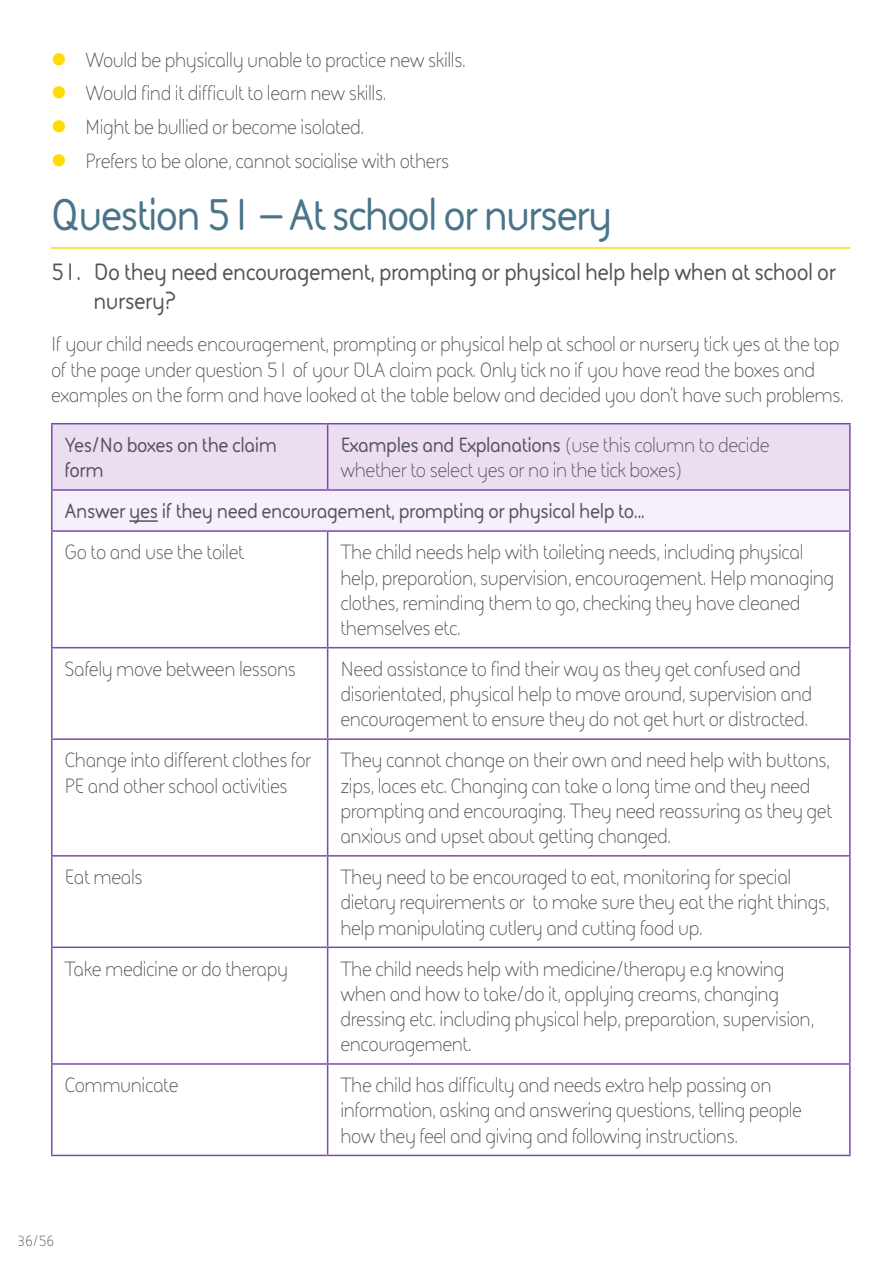
<style>
.page{position:relative;width:893px;height:1263px;background:#fff}
.page>*{position:absolute;margin:0;border:0;box-sizing:border-box;transform-origin:0 0}
.t1{font:700 45px "FS Sophie";letter-spacing:-.04em;color:#49748a}
.t2{font:700 24px/28.8px "FS Sophie";letter-spacing:-.02em;color:#54555a}
.t3{font:21px/25.2px "FS Sophie";letter-spacing:-.02em;color:#54555a}
.t4{font:700 21px/25.2px "FS Sophie";letter-spacing:-.02em;color:#54555a}
.t5{font:15px "FS Sophie";color:#54555a}
.s1{font-weight:700}
</style>
<div class="page">
<hr style="left:51px;top:247px;width:799px;height:2px;background:#ffdb00">
<div style="left:53px;top:424px;width:796px;height:65px;background:#ecdef1"></div>
<div style="left:52px;top:490px;width:798px;height:41px;background:#f7eff9"></div>
<hr style="left:51px;top:423px;width:277px;height:1px;background:#7c4aad">
<hr style="left:51px;top:424px;width:2px;height:65px;background:#7c4aad">
<hr style="left:328px;top:423px;width:523px;height:1px;background:#7c4aad">
<hr style="left:327px;top:424px;width:1px;height:65px;background:#7c4aad">
<hr style="left:849px;top:424px;width:2px;height:65px;background:#7c4aad">
<hr style="left:51px;top:489px;width:277px;height:2px;background:#7c4aad">
<hr style="left:51px;top:491px;width:2px;height:39px;background:#7c4aad">
<hr style="left:328px;top:489px;width:523px;height:2px;background:#7c4aad">
<hr style="left:51px;top:530px;width:277px;height:2px;background:#7c4aad">
<hr style="left:51px;top:532px;width:2px;height:115px;background:#7c4aad">
<hr style="left:327px;top:532px;width:1px;height:115px;background:#7c4aad">
<hr style="left:849px;top:532px;width:2px;height:115px;background:#7c4aad">
<hr style="left:51px;top:647px;width:277px;height:1px;background:#7c4aad">
<hr style="left:51px;top:648px;width:2px;height:90px;background:#7c4aad">
<hr style="left:328px;top:647px;width:523px;height:1px;background:#7c4aad">
<hr style="left:327px;top:648px;width:1px;height:90px;background:#7c4aad">
<hr style="left:849px;top:648px;width:2px;height:90px;background:#7c4aad">
<hr style="left:51px;top:738px;width:277px;height:2px;background:#7c4aad">
<hr style="left:51px;top:740px;width:2px;height:115px;background:#7c4aad">
<hr style="left:328px;top:738px;width:523px;height:2px;background:#7c4aad">
<hr style="left:327px;top:740px;width:1px;height:115px;background:#7c4aad">
<hr style="left:849px;top:740px;width:2px;height:115px;background:#7c4aad">
<hr style="left:51px;top:855px;width:277px;height:1px;background:#7c4aad">
<hr style="left:51px;top:856px;width:2px;height:90px;background:#7c4aad">
<hr style="left:328px;top:855px;width:523px;height:1px;background:#7c4aad">
<hr style="left:327px;top:856px;width:1px;height:90px;background:#7c4aad">
<hr style="left:849px;top:856px;width:2px;height:90px;background:#7c4aad">
<hr style="left:51px;top:946px;width:277px;height:2px;background:#7c4aad">
<hr style="left:51px;top:948px;width:2px;height:115px;background:#7c4aad">
<hr style="left:328px;top:946px;width:523px;height:2px;background:#7c4aad">
<hr style="left:327px;top:948px;width:1px;height:115px;background:#7c4aad">
<hr style="left:849px;top:948px;width:2px;height:115px;background:#7c4aad">
<hr style="left:51px;top:1063px;width:277px;height:2px;background:#7c4aad">
<hr style="left:51px;top:1065px;width:2px;height:90px;background:#7c4aad">
<hr style="left:328px;top:1063px;width:523px;height:2px;background:#7c4aad">
<hr style="left:327px;top:1065px;width:1px;height:90px;background:#7c4aad">
<hr style="left:849px;top:1065px;width:2px;height:90px;background:#7c4aad">
<hr style="left:51px;top:1155px;width:277px;height:1px;background:#7c4aad">
<hr style="left:328px;top:1155px;width:523px;height:1px;background:#7c4aad">
<hr style="left:849px;top:491px;width:2px;height:39px;background:#7c4aad">
<hr style="left:328px;top:530px;width:523px;height:2px;background:#7c4aad">
<hr style="left:129px;top:520px;width:29px;height:2px;background:#54555a">
<p class="t3" style="left:85px;top:42px;width:382px;line-height:33.8px">Would be physically unable to practice new skills.<br>Would find it difficult to learn new skills.<br>Might be bullied or become isolated.<br>Prefers to be alone, cannot socialise with others</p>
<h1 class="t1" style="left:51px;top:185px;width:563px">Question 51 – At school or nursery</h1>
<p class="t2" style="left:94px;top:257px;width:744px;text-indent:-43px">51. Do they need encouragement, prompting or physical help help when at school or nursery?</p>
<p class="t3" style="left:51px;top:331px;width:794px">If your child needs encouragement, prompting or physical help at school or nursery tick yes at the top of the page under question 51 of your DLA claim pack. Only tick no if you have read the boxes and examples on the form and have looked at the table below and decided you don’t have such problems.</p>
<p class="t4" style="left:65px;top:432px;width:214px">Yes/No boxes on the claim form</p>
<p class="t3" style="left:340px;top:432px;width:431px"><span class="s1">Examples and Explanations</span> (use this column to decide whether to select yes or no in the tick boxes)</p>
<p class="t4" style="left:65px;top:498px;width:582px">Answer yes if they need encouragement, prompting or physical help to...</p>
<p class="t3" style="left:65px;top:539px;width:181px">Go to and use the toilet</p>
<p class="t3" style="left:340px;top:539px;width:495px">The child needs help with toileting needs, including physical help, preparation, supervision, encouragement. Help managing clothes, reminding them to go, checking they have cleaned themselves etc.</p>
<p class="t3" style="left:65px;top:656px;width:233px">Safely move between lessons</p>
<p class="t3" style="left:340px;top:656px;width:473px">Need assistance to find their way as they get confused and disorientated, physical help to move around, supervision and encouragement to ensure they do not get hurt or distracted.</p>
<p class="t3" style="left:65px;top:747px;width:248px">Change into different clothes for<br>PE and other school activities</p>
<p class="t3" style="left:340px;top:747px;width:493px">They cannot change on their own and need help with buttons, zips, laces etc. Changing can take a long time and they need prompting and encouraging. They need reassuring as they get anxious and upset about getting changed.</p>
<p class="t3" style="left:65px;top:864px;width:80px">Eat meals</p>
<p class="t3" style="left:340px;top:864px;width:491px">They need to be encouraged to eat, monitoring for special dietary requirements or to make sure they eat the right things, help manipulating cutlery and cutting food up.</p>
<p class="t3" style="left:65px;top:955px;width:225px">Take medicine or do therapy</p>
<p class="t3" style="left:340px;top:955px;width:475px">The child needs help with medicine/therapy e.g knowing when and how to take/do it, applying creams, changing dressing etc. including physical help, preparation, supervision, encouragement.</p>
<p class="t3" style="left:65px;top:1072px;width:116px">Communicate</p>
<p class="t3" style="left:340px;top:1072px;width:463px">The child has difficulty and needs extra help passing on information, asking and answering questions, telling people how they feel and giving and following instructions.</p>
<p class="t5" style="left:17px;top:1231px;width:39px">36/56</p>
</div>
